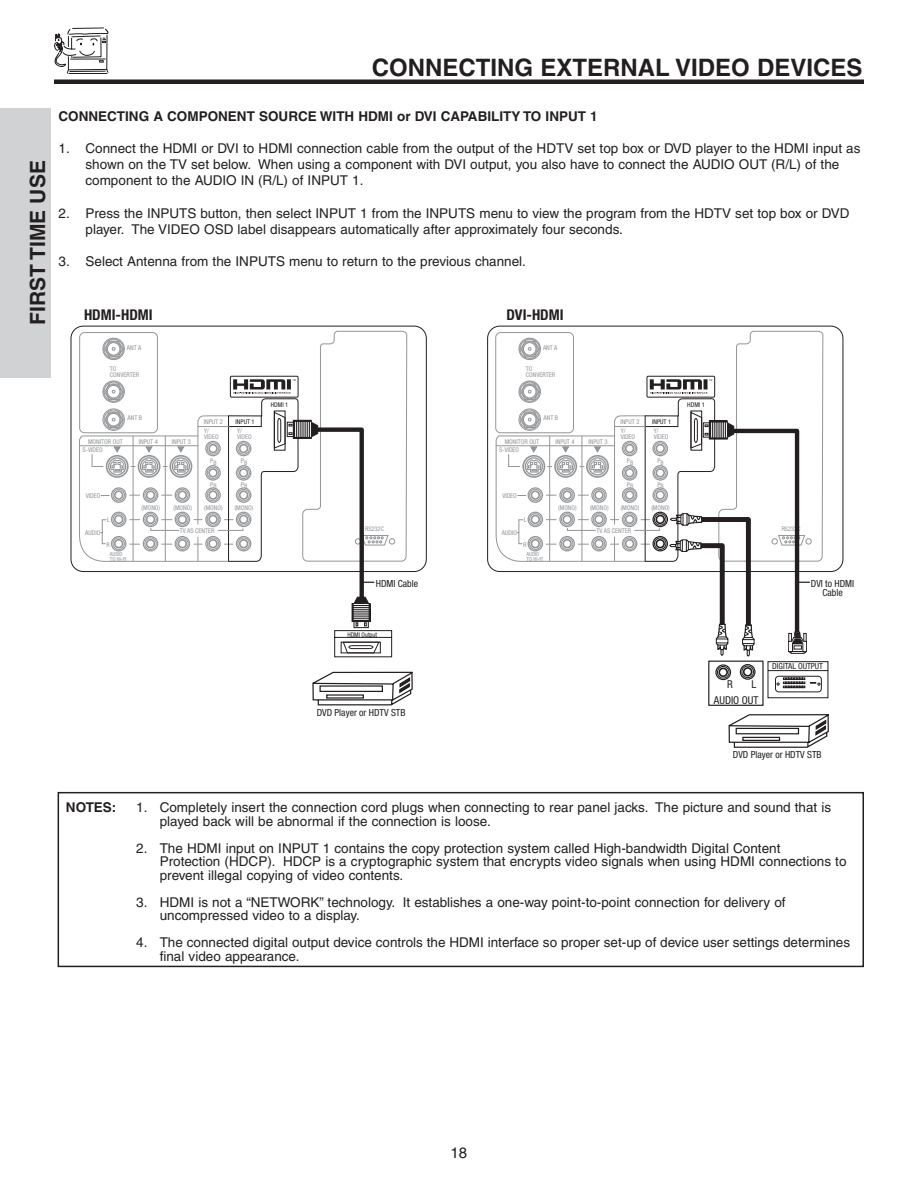
<style>
.page{position:relative;width:918px;height:1188px;background:#fff}
.page>*{position:absolute;margin:0;border:0;box-sizing:border-box;transform-origin:0 0}
.t1{font:700 24px "Helvetica";color:#231f20}
.t2{font:700 21px "Helvetica";color:#231f20}
.t3{font:15px "Helvetica";color:#231f20}
.t4{font:700 condensed 14.85px "Helvetica Neue";color:#231f20}
.t5{font:13.5px/13.5px "Helvetica";color:#231f20}
.t6{font:700 13.5px "Helvetica";color:#231f20}
.t7{font:condensed 10.8px/16px "Helvetica Neue";color:#231f20;text-align:right}
.t8{font:condensed 9.75px/9.8px "Helvetica Neue";color:#231f20;text-align:center}
.t9{font:condensed 8.4px "Helvetica Neue";color:#231f20}
.t10{font:condensed 6.45px/6.4px "Helvetica Neue";color:#939598}
.t11{font:condensed 6.45px "Helvetica Neue";color:#231f20}
.t12{font:condensed 6.3px "Helvetica Neue";color:#939598}
.t13{font:condensed 6.3px "Helvetica Neue";color:#231f20}
.t14{font:condensed 5.55px/4.3px "Helvetica Neue";color:#939598}
</style>
<div class="page">
<hr style="left:54px;top:80px;width:810px;height:4px;background:#231f20">
<svg style="left:54px;top:28px;width:54px;height:46px"></svg>
<svg style="left:728px;top:714px;width:101px;height:34px"></svg>
<div style="left:708px;top:661px;width:56px;height:45px;border:1px solid #231f20"></div>
<svg style="left:312px;top:671px;width:101px;height:35px"></svg>
<svg style="left:496px;top:330px;width:332px;height:368px"></svg>
<div style="left:622px;top:487px;width:15px;height:16px;border:1px solid #939598;border-radius:50%"></div>
<div style="left:624px;top:489px;width:12px;height:12px;border:1px solid #939598;border-radius:50%"></div>
<div style="left:625px;top:490px;width:9px;height:10px;border:2px solid #939598;border-radius:50%"></div>
<div style="left:622px;top:512px;width:15px;height:15px;border:1px solid #939598;border-radius:50%"></div>
<div style="left:624px;top:513px;width:12px;height:12px;border:1px solid #939598;border-radius:50%"></div>
<div style="left:625px;top:515px;width:9px;height:9px;border:2px solid #939598;border-radius:50%"></div>
<div style="left:622px;top:536px;width:15px;height:15px;border:1px solid #939598;border-radius:50%"></div>
<div style="left:624px;top:538px;width:12px;height:12px;border:1px solid #939598;border-radius:50%"></div>
<div style="left:625px;top:539px;width:9px;height:9px;border:2px solid #939598;border-radius:50%"></div>
<div style="left:652px;top:487px;width:16px;height:16px;border:1px solid #939598;border-radius:50%"></div>
<div style="left:654px;top:489px;width:12px;height:12px;border:1px solid #939598;border-radius:50%"></div>
<div style="left:656px;top:490px;width:9px;height:10px;border:2px solid #939598;border-radius:50%"></div>
<div style="left:652px;top:512px;width:16px;height:15px;border:1px solid #231f20;border-radius:50%"></div>
<div style="left:654px;top:513px;width:12px;height:12px;border:1px solid #231f20;border-radius:50%"></div>
<div style="left:656px;top:515px;width:9px;height:9px;border:2px solid #231f20;border-radius:50%"></div>
<div style="left:652px;top:536px;width:16px;height:15px;border:1px solid #231f20;border-radius:50%"></div>
<div style="left:654px;top:538px;width:12px;height:12px;border:1px solid #231f20;border-radius:50%"></div>
<div style="left:656px;top:539px;width:9px;height:9px;border:2px solid #231f20;border-radius:50%"></div>
<div style="left:622px;top:441px;width:15px;height:15px;border:1px solid #939598;border-radius:50%"></div>
<div style="left:624px;top:443px;width:12px;height:12px;border:1px solid #939598;border-radius:50%"></div>
<div style="left:625px;top:444px;width:9px;height:9px;border:2px solid #939598;border-radius:50%"></div>
<div style="left:622px;top:465px;width:15px;height:16px;border:1px solid #939598;border-radius:50%"></div>
<div style="left:624px;top:467px;width:12px;height:12px;border:1px solid #939598;border-radius:50%"></div>
<div style="left:625px;top:468px;width:9px;height:10px;border:2px solid #939598;border-radius:50%"></div>
<div style="left:652px;top:441px;width:16px;height:15px;border:1px solid #939598;border-radius:50%"></div>
<div style="left:654px;top:443px;width:12px;height:12px;border:1px solid #939598;border-radius:50%"></div>
<div style="left:656px;top:444px;width:9px;height:9px;border:2px solid #939598;border-radius:50%"></div>
<div style="left:652px;top:465px;width:16px;height:16px;border:1px solid #939598;border-radius:50%"></div>
<div style="left:654px;top:467px;width:12px;height:12px;border:1px solid #939598;border-radius:50%"></div>
<div style="left:656px;top:468px;width:9px;height:10px;border:2px solid #939598;border-radius:50%"></div>
<svg style="left:79px;top:330px;width:329px;height:327px"></svg>
<div style="left:58px;top:792px;width:806px;height:175px;border:2px solid #231f20"></div>
<div style="left:0;top:108px;width:50px;height:269px;background:#d1d2d4"></div>
<h2 class="t2" style="left:30px;top:325px;width:166px;rotate:-90deg">FIRST TIME USE</h2>
<h1 class="t1" style="left:372px;top:59px;width:492px">CONNECTING EXTERNAL VIDEO DEVICES</h1>
<p class="t6" style="left:58px;top:111px;width:541px">CONNECTING A COMPONENT SOURCE WITH HDMI or DVI CAPABILITY TO INPUT 1</p>
<p class="t5" style="left:86px;top:142px;width:777px;line-height:16.2px;text-indent:-27px">1. Connect the HDMI or DVI to HDMI connection cable from the output of the HDTV set top box or DVD player to the HDMI input as shown on the TV set below. When using a component with DVI output, you also have to connect the AUDIO OUT (R/L) of the component to the AUDIO IN (R/L) of INPUT 1.</p>
<p class="t5" style="left:86px;top:206px;width:765px;line-height:16.2px;text-indent:-27px">2. Press the INPUTS button, then select INPUT 1 from the INPUTS menu to view the program from the HDTV set top box or DVD player. The VIDEO OSD label disappears automatically after approximately four seconds.</p>
<p class="t5" style="left:58px;top:256px;width:469px">3. Select Antenna from the INPUTS menu to return to the previous channel.</p>
<p class="t4" style="left:84px;top:309px;width:70px">HDMI-HDMI</p>
<p class="t4" style="left:506px;top:309px;width:59px">DVI-HDMI</p>
<p class="t10" style="left:127px;top:345px;width:16px">ANT A</p>
<p class="t10" style="left:543px;top:345px;width:16px">ANT A</p>
<p class="t10" style="left:110px;top:366px;width:31px">TO<br>CONVERTER</p>
<p class="t10" style="left:526px;top:366px;width:31px">TO<br>CONVERTER</p>
<p class="t11" style="left:271px;top:402px;width:19px">HDMI 1</p>
<p class="t11" style="left:687px;top:402px;width:19px">HDMI 1</p>
<p class="t10" style="left:127px;top:416px;width:16px">ANT B</p>
<p class="t10" style="left:204px;top:419px;width:21px">INPUT 2</p>
<p class="t11" style="left:236px;top:419px;width:21px">INPUT 1</p>
<p class="t10" style="left:544px;top:416px;width:16px">ANT B</p>
<p class="t10" style="left:620px;top:419px;width:21px">INPUT 2</p>
<p class="t11" style="left:652px;top:419px;width:21px">INPUT 1</p>
<p class="t10" style="left:88px;top:439px;width:36px">MONITOR OUT</p>
<p class="t10" style="left:139px;top:439px;width:21px">INPUT 4</p>
<p class="t10" style="left:172px;top:439px;width:21px">INPUT 3</p>
<p class="t10" style="left:204px;top:428px;width:16px">Y/<br>VIDEO</p>
<p class="t10" style="left:237px;top:428px;width:16px">Y/<br>VIDEO</p>
<p class="t10" style="left:505px;top:439px;width:36px">MONITOR OUT</p>
<p class="t10" style="left:555px;top:439px;width:21px">INPUT 4</p>
<p class="t10" style="left:588px;top:439px;width:21px">INPUT 3</p>
<p class="t10" style="left:621px;top:428px;width:16px">Y/<br>VIDEO</p>
<p class="t10" style="left:654px;top:428px;width:16px">Y/<br>VIDEO</p>
<p class="t10" style="left:83px;top:447px;width:22px">S-VIDEO</p>
<p class="t10" style="left:499px;top:447px;width:22px">S-VIDEO</p>
<p class="t10" style="left:210px;top:458px;width:8px">P<sub>B</sub></p>
<p class="t10" style="left:241px;top:458px;width:8px">P<sub>B</sub></p>
<p class="t10" style="left:627px;top:458px;width:8px">P<sub>B</sub></p>
<p class="t10" style="left:657px;top:458px;width:8px">P<sub>B</sub></p>
<p class="t10" style="left:210px;top:482px;width:8px">P<sub>R</sub></p>
<p class="t10" style="left:241px;top:482px;width:8px">P<sub>R</sub></p>
<p class="t10" style="left:627px;top:482px;width:8px">P<sub>R</sub></p>
<p class="t10" style="left:658px;top:482px;width:8px">P<sub>R</sub></p>
<p class="t10" style="left:86px;top:493px;width:16px">VIDEO</p>
<p class="t10" style="left:85px;top:530px;width:17px">AUDIO</p>
<p class="t10" style="left:107px;top:517px;width:4px">L</p>
<p class="t10" style="left:142px;top:505px;width:20px">(MONO)</p>
<p class="t10" style="left:173px;top:505px;width:20px">(MONO)</p>
<p class="t10" style="left:204px;top:505px;width:20px">(MONO)</p>
<p class="t10" style="left:235px;top:505px;width:20px">(MONO)</p>
<p class="t10" style="left:180px;top:528px;width:36px">TV AS CENTER</p>
<p class="t10" style="left:502px;top:493px;width:16px">VIDEO</p>
<p class="t10" style="left:502px;top:530px;width:17px">AUDIO</p>
<p class="t10" style="left:558px;top:505px;width:20px">(MONO)</p>
<p class="t10" style="left:590px;top:505px;width:20px">(MONO)</p>
<p class="t10" style="left:621px;top:505px;width:20px">(MONO)</p>
<p class="t10" style="left:651px;top:505px;width:20px">(MONO)</p>
<p class="t10" style="left:524px;top:517px;width:4px">L</p>
<p class="t12" style="left:365px;top:527px;width:20px">RS232C</p>
<p class="t12" style="left:782px;top:527px;width:20px">RS232C</p>
<p class="t10" style="left:596px;top:528px;width:36px">TV AS CENTER</p>
<p class="t10" style="left:107px;top:542px;width:5px">R</p>
<p class="t10" style="left:523px;top:542px;width:5px">R</p>
<p class="t14" style="left:110px;top:553px;width:18px">AUDIO<br>TO HI-FI</p>
<p class="t14" style="left:526px;top:553px;width:18px">AUDIO<br>TO HI-FI</p>
<p class="t8" style="left:376px;top:579px;width:44px">HDMI Cable</p>
<p class="t8" style="left:811px;top:579px;width:45px">DVI to HDMI<br>Cable</p>
<p class="t13" style="left:347px;top:632px;width:31px">HDMI Output</p>
<p class="t8" style="left:317px;top:708px;width:90px">DVD Player or HDTV STB</p>
<p class="t7" style="left:714px;top:677px;width:46px">L<br>AUDIO OUT</p>
<p class="t7" style="left:727px;top:677px;width:7px">R</p>
<p class="t9" style="left:772px;top:663px;width:52px">DIGITAL OUTPUT</p>
<p class="t8" style="left:733px;top:750px;width:90px">DVD Player or HDTV STB</p>
<p class="t6" style="left:66px;top:802px;width:52px">NOTES:</p>
<p class="t5" style="left:160px;top:802px;width:673px;text-indent:-24px">1. Completely insert the connection cord plugs when connecting to rear panel jacks. The picture and sound that is played back will be abnormal if the connection is loose.</p>
<p class="t5" style="left:160px;top:842px;width:688px;text-indent:-24px">2. The HDMI input on INPUT 1 contains the copy protection system called High-bandwidth Digital Content<br>Protection (HDCP). HDCP is a cryptographic system that encrypts video signals when using HDMI connections to prevent illegal copying of video contents.</p>
<p class="t5" style="left:160px;top:896px;width:627px;text-indent:-24px">3. HDMI is not a “NETWORK” technology. It establishes a one-way point-to-point connection for delivery of uncompressed video to a display.</p>
<p class="t5" style="left:160px;top:937px;width:692px;text-indent:-24px">4. The connected digital output device controls the HDMI interface so proper set-up of device user settings determines final video appearance.</p>
<p class="t3" style="left:451px;top:1148px;width:18px">18</p>
</div>
